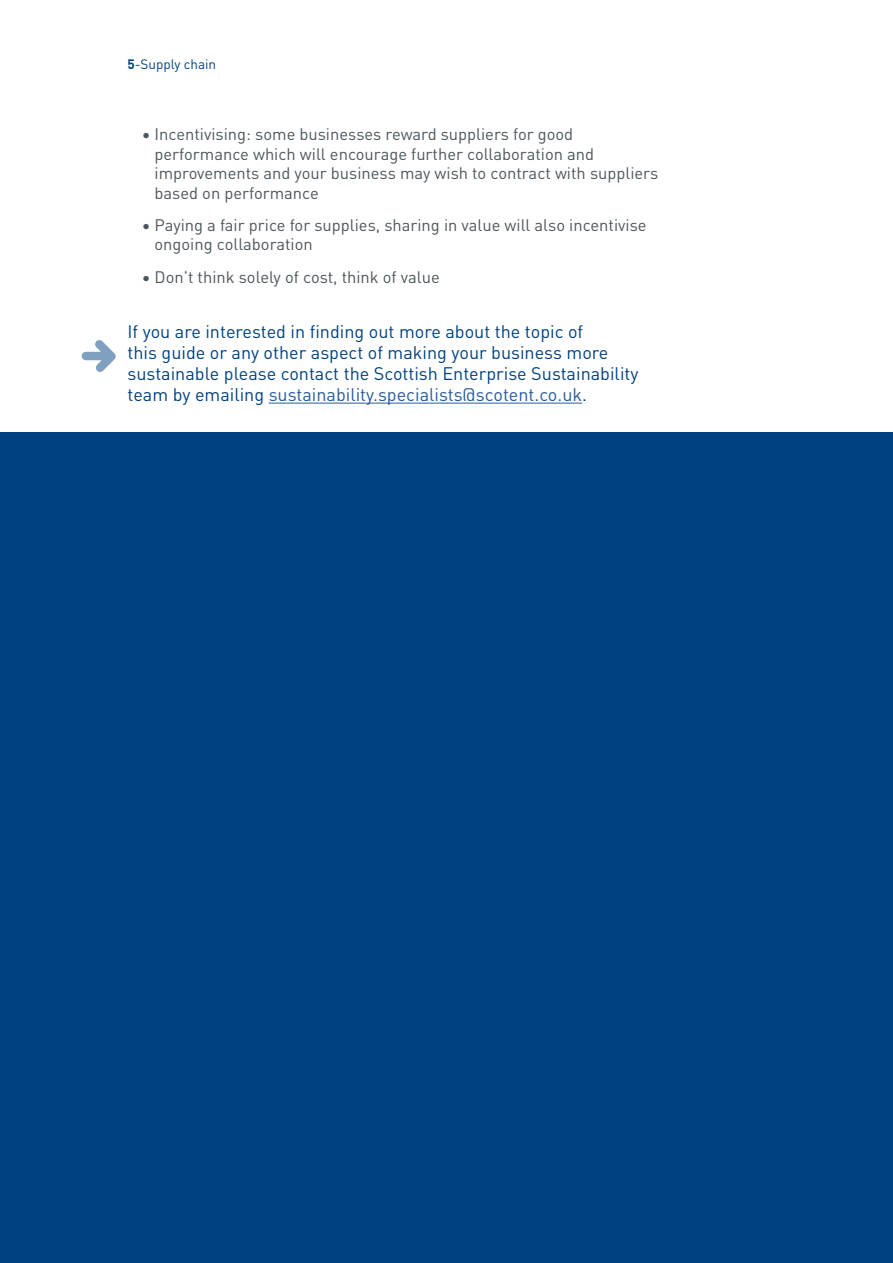
<style>
.page{position:relative;width:893px;height:1263px;background:#fff}
.page>*{position:absolute;margin:0;border:0;box-sizing:border-box;transform-origin:0 0}
._2-SubHeader{font:18px/21px "DINOT";color:#00427f}
.t1{font:16.5px/19.5px "DINOT";color:#4c565c}
.t2{font:13.5px "DINOT";color:#00427f}
.s1{font-weight:700}
.s2{color:#275b9b}
</style>
<div class="page">
<div style="left:0;top:432px;width:893px;height:831px;background:#00427f"></div>
<svg style="left:82px;top:340px;width:34px;height:32px"></svg>
<hr style="left:269px;top:403px;width:313px;height:1px;background:#275b9b">
<p class="t2" style="left:128px;top:54px;width:90px"><span class="s1">5</span>-Supply chain</p>
<p class="t1" style="left:155px;top:123px;width:505px;text-indent:-13px">• Incentivising: some businesses reward suppliers for good performance which will encourage further collaboration and improvements and your business may wish to contract with suppliers based on performance</p>
<p class="t1" style="left:155px;top:214px;width:494px;text-indent:-13px">• Paying a fair price for supplies, sharing in value will also incentivise ongoing collaboration</p>
<p class="t1" style="left:142px;top:266px;width:300px">• Don’t think solely of cost, think of value</p>
<p class="_2-SubHeader" style="left:128px;top:319px;width:512px">If you are interested in finding out more about the topic of<br>this guide or any other aspect of making your business more sustainable please contact the Scottish Enterprise Sustainability team by emailing <span class="s2">sustainability.specialists@scotent.co.uk</span>.</p>
</div>
